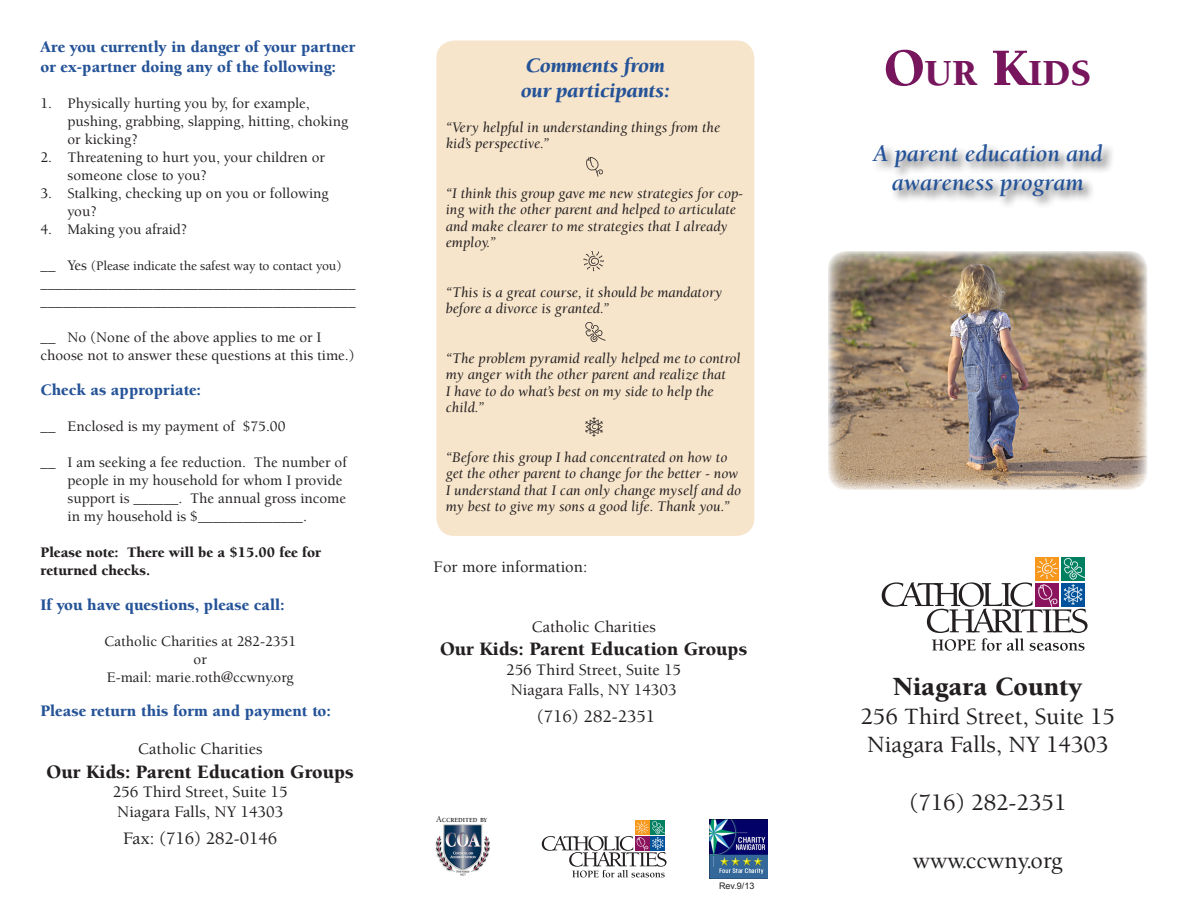
<style>
.page{position:relative;width:1188px;height:918px;background:#fff}
.page>*{position:absolute;margin:0;border:0;box-sizing:border-box;transform-origin:0 0}
.t1{font:900 37.8px "Berkeley Std";color:#77155d}
.t2{font:900 27px "Berkeley Std";color:#231f20}
.t3{font:500 24px "Berkeley Std";color:#231f20}
.t4{font:italic 700 24px/28.8px "Berkeley Std";color:#255398;text-align:center}
.t5{font:italic 900 21px/25.2px "Berkeley Std";color:#255398}
.t6{font:900 19.5px "Berkeley Std";color:#231f20}
.Body_Text{font:500 18px "Berkeley Std";color:#231f20}
.Body_Text-2{font:900 16.5px/19.8px "Berkeley Std";color:#255398}
.t7{font:500 16.5px "Berkeley Std";color:#231f20}
.t8{font:500 15px/18px "Berkeley Std";color:#231f20}
.t9{font:italic 15px/16.5px "Berkeley Std";color:#231f20}
.t10{font:900 15px/18px "Berkeley Std";color:#231f20}
.t11{font:500 13.5px "Berkeley Std";letter-spacing:-.01em;color:#231f20}
.t12{font:500 9px "Berkeley Std";color:#231f20}
.t13{font:9px "Arial";color:#231f20}
.s1{font-size:15px}
.s2{font-size:54px}
</style>
<div class="page">
<div style="left:436px;top:40px;width:318px;height:496px;background:#f7e5cb;border-radius:18px"></div>
<div style="left:871px;top:142px;width:244px;height:68px;background:#231f20;opacity:.75"></div>
<img style="left:828px;top:251px;width:319px;height:239px">
<img style="left:435px;top:824px;width:55px;height:52px">
<div style="left:1035px;top:557px;width:24px;height:23px;background:#f7981d"></div>
<div style="left:1061px;top:557px;width:24px;height:23px;background:#008061"></div>
<svg style="left:882px;top:558px;width:206px;height:93px"></svg>
<div style="left:635px;top:820px;width:14px;height:15px;background:#f7981d"></div>
<div style="left:651px;top:820px;width:14px;height:15px;background:#008061"></div>
<svg style="left:542px;top:821px;width:125px;height:57px"></svg>
<svg style="left:586px;top:157px;width:17px;height:20px"></svg>
<svg style="left:583px;top:251px;width:21px;height:20px"></svg>
<svg style="left:585px;top:322px;width:21px;height:20px"></svg>
<svg style="left:585px;top:417px;width:18px;height:20px"></svg>
<img style="left:709px;top:820px;width:58px;height:58px">
<p class="Body_Text-2" style="left:40px;top:37px;width:316px">Are you currently in danger of your partner or ex-partner doing any of the following:</p>
<p class="t8" style="left:68px;top:94px;width:282px;text-indent:-27px">1. Physically hurting you by, for example, pushing, grabbing, slapping, hitting, choking or kicking?</p>
<p class="t8" style="left:68px;top:148px;width:259px;text-indent:-27px">2. Threatening to hurt you, your children or someone close to you?</p>
<p class="t8" style="left:68px;top:184px;width:263px;text-indent:-27px">3. Stalking, checking up on you or following you?</p>
<p class="t8" style="left:40px;top:220px;width:149px">4. Making you afraid?</p>
<p class="t11" style="left:40px;top:258px;width:303px"><span class="s1">__ Yes</span> (Please indicate the safest way to contact you)</p>
<p class="t8" style="left:40px;top:274px;width:316px">__________________________________________ __________________________________________</p>
<p class="t8" style="left:40px;top:328px;width:316px">__ No (None of the above applies to me or I choose not to answer these questions at this time.)</p>
<p class="Body_Text-2" style="left:40px;top:380px;width:162px">Check as appropriate:</p>
<p class="t8" style="left:40px;top:417px;width:247px">__ Enclosed is my payment of $75.00</p>
<p class="t8" style="left:40px;top:453px;width:308px">__ I am seeking a fee reduction. The number of</p>
<p class="t8" style="left:68px;top:471px;width:280px">people in my household for whom I provide support is ______. The annual gross income in my household is $______________.</p>
<p class="t10" style="left:40px;top:543px;width:282px">Please note: There will be a $15.00 fee for returned checks.</p>
<p class="Body_Text-2" style="left:40px;top:595px;width:246px">If you have questions, please call:</p>
<p class="t8" style="left:104px;top:632px;width:193px">Catholic Charities at 282-2351</p>
<p class="t8" style="left:194px;top:650px;width:15px">or</p>
<p class="t8" style="left:107px;top:668px;width:188px">E-mail: marie.roth@ccwny.org</p>
<p class="Body_Text-2" style="left:40px;top:701px;width:292px">Please return this form and payment to:</p>
<p class="t7" style="left:138px;top:740px;width:126px">Catholic Charities</p>
<p class="t6" style="left:47px;top:761px;width:309px">Our Kids: Parent Education Groups</p>
<p class="t7" style="left:113px;top:783px;width:176px">256 Third Street, Suite 15</p>
<p class="t7" style="left:117px;top:803px;width:168px">Niagara Falls, NY 14303</p>
<p class="Body_Text" style="left:123px;top:829px;width:156px">Fax: (716) 282-0146</p>
<p class="t5" style="left:521px;top:53px;width:150px">Comments from our participants:</p>
<p class="t9" style="left:446px;top:119px;width:276px">“Very helpful in understanding things from the kid’s perspective.”</p>
<p class="t9" style="left:446px;top:185px;width:299px">“I think this group gave me new strategies for cop&shy;ing with the other parent and helped to articulate and make clearer to me strategies that I already employ.”</p>
<p class="t9" style="left:446px;top:284px;width:278px">“This is a great course, it should be mandatory before a divorce is granted.”</p>
<p class="t9" style="left:446px;top:350px;width:296px">“The problem pyramid really helped me to control my anger with the other parent and realize that<br>I have to do what’s best on my side to help the child.”</p>
<p class="t9" style="left:446px;top:449px;width:297px">“Before this group I had concentrated on how to get the other parent to change for the better - now I understand that I can only change myself and do my best to give my sons a good life. Thank you.”</p>
<p class="t7" style="left:434px;top:558px;width:155px">For more information:</p>
<p class="t7" style="left:531px;top:618px;width:126px">Catholic Charities</p>
<p class="t6" style="left:440px;top:638px;width:309px">Our Kids: Parent Education Groups</p>
<p class="t7" style="left:506px;top:661px;width:176px">256 Third Street, Suite 15</p>
<p class="t7" style="left:511px;top:681px;width:168px">Niagara Falls, NY 14303</p>
<p class="Body_Text" style="left:537px;top:706px;width:120px">(716) 282-2351</p>
<p class="t12" style="left:436px;top:814px;width:52px">Accredited by</p>
<p class="t13" style="left:719px;top:880px;width:37px">Rev.9/13</p>
<p class="t1" style="left:884px;top:52px;width:209px"><span class="s2">O</span>UR <span class="s2">K</span>IDS</p>
<p class="t4" style="left:873px;top:139px;width:231px">A parent education and awareness program</p>
<p class="t2" style="left:893px;top:671px;width:191px">Niagara County</p>
<p class="t3" style="left:861px;top:703px;width:256px">256 Third Street, Suite 15</p>
<p class="t3" style="left:867px;top:732px;width:243px">Niagara Falls, NY 14303</p>
<p class="t3" style="left:909px;top:790px;width:159px">(716) 282-2351</p>
<p class="t3" style="left:913px;top:847px;width:152px">www.ccwny.org</p>
</div>
